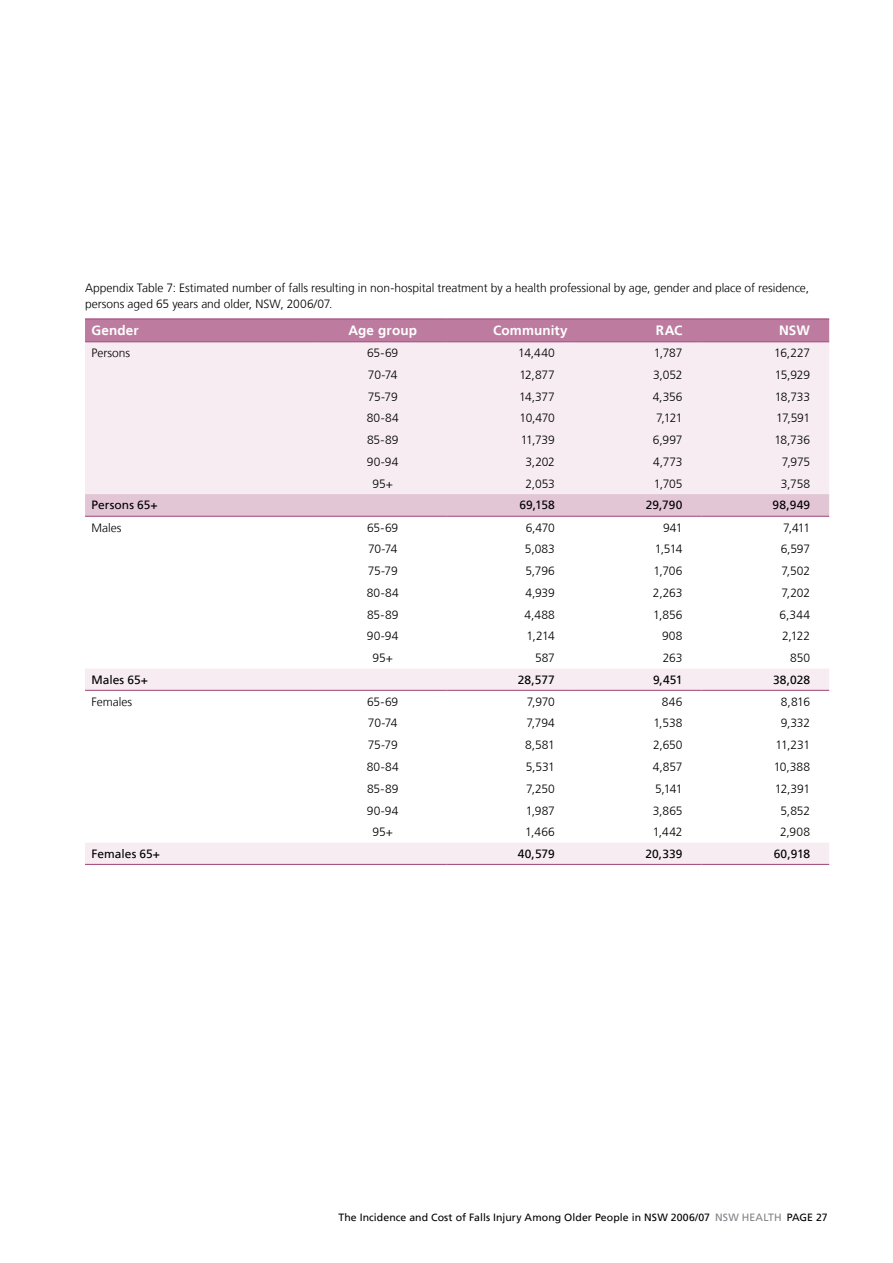
<style>
.page{position:relative;width:893px;height:1263px;background:#fff}
.page>*{position:absolute;margin:0;border:0;box-sizing:border-box;transform-origin:0 0}
.t1{font:700 13.5px "Frutiger LT";letter-spacing:.01em;color:#fff}
.t2{font:300 12px/16.5px "Frutiger LT";letter-spacing:-.005em;color:#000}
.t3{font:12px "Frutiger LT";letter-spacing:.005em;color:#000}
.t4{font:10.5px "Frutiger LT";letter-spacing:.01em;color:#000}
.s1{color:#808285}
</style>
<div class="page">
<div style="left:85px;top:320px;width:744px;height:21px;background:#bd7b9f"></div>
<svg style="left:85px;top:342px;width:744px;height:522px"></svg>
<div style="left:85px;top:494px;width:744px;height:22px;background:#e3c6d6"></div>
<hr style="left:85px;top:516px;width:234px;height:1px;background:#a04276">
<hr style="left:319px;top:516px;width:127px;height:1px;background:#a04276">
<hr style="left:446px;top:516px;width:128px;height:1px;background:#a04276">
<hr style="left:574px;top:516px;width:128px;height:1px;background:#a04276">
<hr style="left:702px;top:516px;width:127px;height:1px;background:#a04276">
<hr style="left:85px;top:690px;width:234px;height:1px;background:#a04276">
<hr style="left:319px;top:690px;width:127px;height:1px;background:#a04276">
<hr style="left:446px;top:690px;width:128px;height:1px;background:#a04276">
<hr style="left:574px;top:690px;width:128px;height:1px;background:#a04276">
<hr style="left:702px;top:690px;width:127px;height:1px;background:#a04276">
<hr style="left:85px;top:864px;width:234px;height:1px;background:#a04276">
<hr style="left:319px;top:864px;width:127px;height:1px;background:#a04276">
<hr style="left:446px;top:864px;width:128px;height:1px;background:#a04276">
<hr style="left:574px;top:864px;width:128px;height:1px;background:#a04276">
<hr style="left:702px;top:864px;width:127px;height:1px;background:#a04276">
<hr style="left:319px;top:319px;width:127px;height:1px;background:#a04276">
<hr style="left:446px;top:319px;width:128px;height:1px;background:#a04276">
<hr style="left:574px;top:319px;width:128px;height:1px;background:#a04276">
<hr style="left:702px;top:319px;width:127px;height:1px;background:#a04276">
<hr style="left:319px;top:341px;width:127px;height:1px;background:#a04276">
<hr style="left:446px;top:341px;width:128px;height:1px;background:#a04276">
<hr style="left:574px;top:341px;width:128px;height:1px;background:#a04276">
<hr style="left:702px;top:341px;width:127px;height:1px;background:#a04276">
<hr style="left:85px;top:319px;width:234px;height:1px;background:#a04276">
<hr style="left:85px;top:341px;width:234px;height:1px;background:#a04276">
<p class="t2" style="left:85px;top:280px;width:725px">Appendix Table 7: Estimated number of falls resulting in non-hospital treatment by a health professional by age, gender and place of residence, persons aged 65 years and older, NSW, 2006/07.</p>
<p class="t1" style="left:91px;top:323px;width:49px">Gender</p>
<p class="t1" style="left:348px;top:323px;width:70px">Age group</p>
<p class="t1" style="left:493px;top:323px;width:76px">Community</p>
<p class="t1" style="left:656px;top:323px;width:28px">RAC</p>
<p class="t1" style="left:779px;top:323px;width:33px">NSW</p>
<p class="t2" style="left:91px;top:345px;width:40px">Persons</p>
<p class="t2" style="left:367px;top:345px;width:33px">65-69</p>
<p class="t2" style="left:518px;top:345px;width:38px">14,440</p>
<p class="t2" style="left:654px;top:345px;width:30px">1,787</p>
<p class="t2" style="left:774px;top:345px;width:37px">16,227</p>
<p class="t2" style="left:368px;top:367px;width:31px">70-74</p>
<p class="t2" style="left:519px;top:367px;width:37px">12,877</p>
<p class="t2" style="left:653px;top:367px;width:31px">3,052</p>
<p class="t2" style="left:775px;top:367px;width:37px">15,929</p>
<p class="t2" style="left:368px;top:388px;width:31px">75-79</p>
<p class="t2" style="left:519px;top:388px;width:37px">14,377</p>
<p class="t2" style="left:653px;top:388px;width:31px">4,356</p>
<p class="t2" style="left:775px;top:388px;width:37px">18,733</p>
<p class="t2" style="left:367px;top:410px;width:33px">80-84</p>
<p class="t2" style="left:520px;top:410px;width:37px">10,470</p>
<p class="t2" style="left:656px;top:410px;width:28px">7,121</p>
<p class="t2" style="left:776px;top:410px;width:35px">17,591</p>
<p class="t2" style="left:367px;top:432px;width:33px">85-89</p>
<p class="t2" style="left:521px;top:432px;width:36px">11,739</p>
<p class="t2" style="left:653px;top:432px;width:31px">6,997</p>
<p class="t2" style="left:774px;top:432px;width:37px">18,736</p>
<p class="t2" style="left:367px;top:454px;width:33px">90-94</p>
<p class="t2" style="left:525px;top:454px;width:31px">3,202</p>
<p class="t2" style="left:653px;top:454px;width:31px">4,773</p>
<p class="t2" style="left:782px;top:454px;width:30px">7,975</p>
<p class="t2" style="left:372px;top:475px;width:22px">95+</p>
<p class="t2" style="left:525px;top:475px;width:31px">2,053</p>
<p class="t2" style="left:654px;top:475px;width:30px">1,705</p>
<p class="t2" style="left:781px;top:475px;width:31px">3,758</p>
<p class="t3" style="left:91px;top:498px;width:68px">Persons 65+</p>
<p class="t3" style="left:520px;top:498px;width:37px">69,158</p>
<p class="t3" style="left:646px;top:498px;width:38px">29,790</p>
<p class="t3" style="left:773px;top:498px;width:39px">98,949</p>
<p class="t2" style="left:91px;top:519px;width:31px">Males</p>
<p class="t2" style="left:367px;top:519px;width:33px">65-69</p>
<p class="t2" style="left:526px;top:519px;width:31px">6,470</p>
<p class="t2" style="left:663px;top:519px;width:21px">941</p>
<p class="t2" style="left:783px;top:519px;width:28px">7,411</p>
<p class="t2" style="left:368px;top:541px;width:31px">70-74</p>
<p class="t2" style="left:525px;top:541px;width:31px">5,083</p>
<p class="t2" style="left:655px;top:541px;width:29px">1,514</p>
<p class="t2" style="left:781px;top:541px;width:31px">6,597</p>
<p class="t2" style="left:368px;top:563px;width:31px">75-79</p>
<p class="t2" style="left:525px;top:563px;width:31px">5,796</p>
<p class="t2" style="left:654px;top:563px;width:30px">1,706</p>
<p class="t2" style="left:781px;top:563px;width:30px">7,502</p>
<p class="t2" style="left:367px;top:585px;width:33px">80-84</p>
<p class="t2" style="left:525px;top:585px;width:31px">4,939</p>
<p class="t2" style="left:653px;top:585px;width:31px">2,263</p>
<p class="t2" style="left:781px;top:585px;width:30px">7,202</p>
<p class="t2" style="left:367px;top:606px;width:33px">85-89</p>
<p class="t2" style="left:524px;top:606px;width:32px">4,488</p>
<p class="t2" style="left:653px;top:606px;width:31px">1,856</p>
<p class="t2" style="left:779px;top:606px;width:32px">6,344</p>
<p class="t2" style="left:367px;top:628px;width:33px">90-94</p>
<p class="t2" style="left:527px;top:628px;width:30px">1,214</p>
<p class="t2" style="left:662px;top:628px;width:22px">908</p>
<p class="t2" style="left:782px;top:628px;width:29px">2,122</p>
<p class="t2" style="left:372px;top:650px;width:22px">95+</p>
<p class="t2" style="left:535px;top:650px;width:21px">587</p>
<p class="t2" style="left:663px;top:650px;width:21px">263</p>
<p class="t2" style="left:790px;top:650px;width:21px">850</p>
<p class="t3" style="left:91px;top:673px;width:58px">Males 65+</p>
<p class="t3" style="left:518px;top:673px;width:39px">28,577</p>
<p class="t3" style="left:653px;top:673px;width:31px">9,451</p>
<p class="t3" style="left:773px;top:673px;width:39px">38,028</p>
<p class="t2" style="left:91px;top:693px;width:42px">Females</p>
<p class="t2" style="left:367px;top:693px;width:33px">65-69</p>
<p class="t2" style="left:527px;top:693px;width:30px">7,970</p>
<p class="t2" style="left:662px;top:693px;width:22px">846</p>
<p class="t2" style="left:781px;top:693px;width:31px">8,816</p>
<p class="t2" style="left:368px;top:715px;width:31px">70-74</p>
<p class="t2" style="left:526px;top:715px;width:30px">7,794</p>
<p class="t2" style="left:653px;top:715px;width:31px">1,538</p>
<p class="t2" style="left:781px;top:715px;width:31px">9,332</p>
<p class="t2" style="left:368px;top:737px;width:31px">75-79</p>
<p class="t2" style="left:525px;top:737px;width:31px">8,581</p>
<p class="t2" style="left:653px;top:737px;width:31px">2,650</p>
<p class="t2" style="left:776px;top:737px;width:36px">11,231</p>
<p class="t2" style="left:367px;top:759px;width:33px">80-84</p>
<p class="t2" style="left:526px;top:759px;width:31px">5,531</p>
<p class="t2" style="left:653px;top:759px;width:31px">4,857</p>
<p class="t2" style="left:774px;top:759px;width:38px">10,388</p>
<p class="t2" style="left:367px;top:780px;width:33px">85-89</p>
<p class="t2" style="left:526px;top:780px;width:30px">7,250</p>
<p class="t2" style="left:655px;top:780px;width:29px">5,141</p>
<p class="t2" style="left:775px;top:780px;width:37px">12,391</p>
<p class="t2" style="left:367px;top:802px;width:33px">90-94</p>
<p class="t2" style="left:526px;top:802px;width:31px">1,987</p>
<p class="t2" style="left:653px;top:802px;width:31px">3,865</p>
<p class="t2" style="left:780px;top:802px;width:31px">5,852</p>
<p class="t2" style="left:372px;top:824px;width:22px">95+</p>
<p class="t2" style="left:525px;top:824px;width:31px">1,466</p>
<p class="t2" style="left:653px;top:824px;width:31px">1,442</p>
<p class="t2" style="left:780px;top:824px;width:32px">2,908</p>
<p class="t3" style="left:91px;top:847px;width:70px">Females 65+</p>
<p class="t3" style="left:518px;top:847px;width:39px">40,579</p>
<p class="t3" style="left:646px;top:847px;width:38px">20,339</p>
<p class="t3" style="left:774px;top:847px;width:38px">60,918</p>
<p class="t4" style="left:338px;top:1211px;width:434px">The Incidence and Cost of Falls Injury Among Older People in NSW 2006/07 <span class="s1">NSW Health</span></p>
<p class="t4" style="left:787px;top:1211px;width:43px">PAGE 27</p>
</div>
